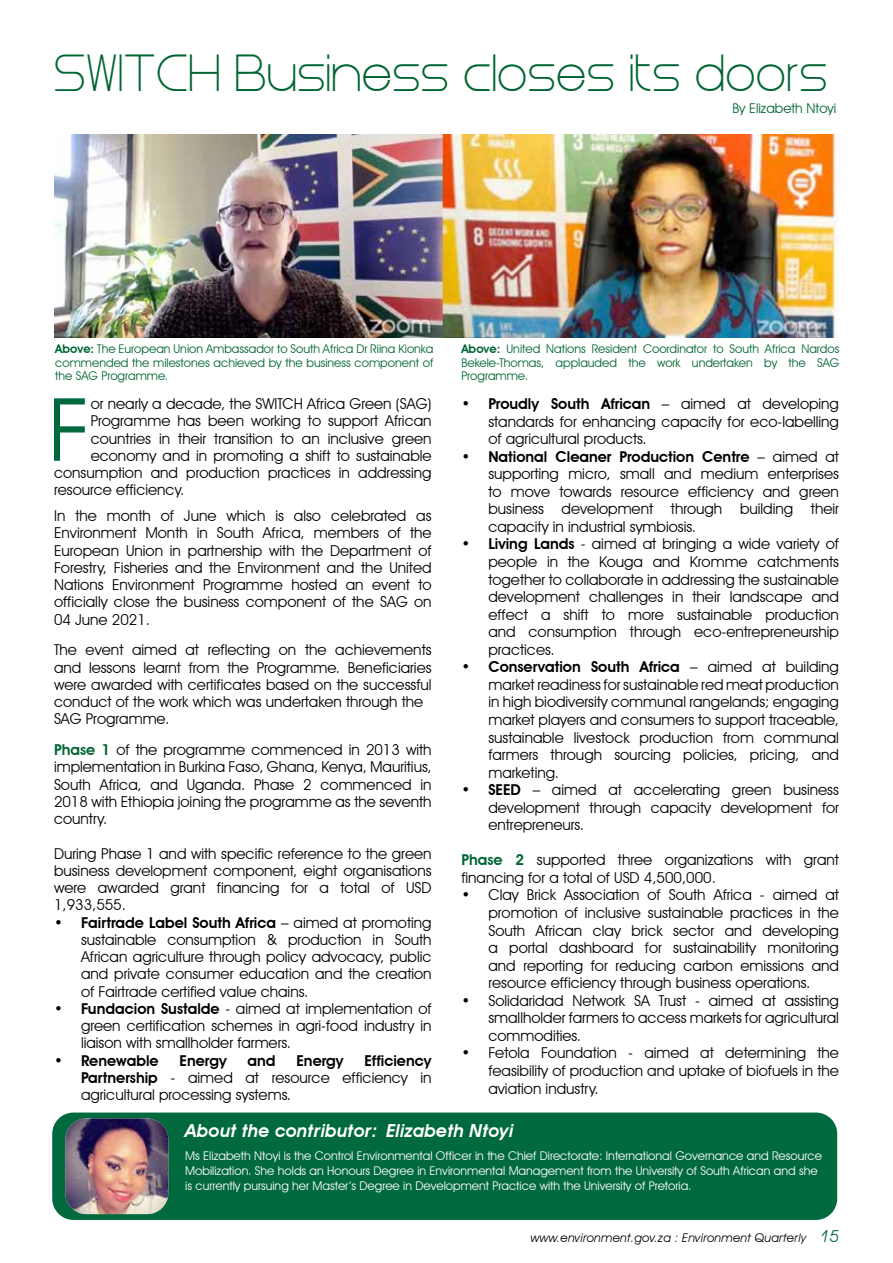
<style>
.page{position:relative;width:893px;height:1263px;background:#fff}
.page>*{position:absolute;margin:0;border:0;box-sizing:border-box;transform-origin:0 0}
.t1{font:87.75px "Avant Garde IT Cby BT";color:#00693e}
.t2{font:43.5px "Steiner";letter-spacing:.025em;color:#006532}
.t3{font:italic 600 18px "Avant Garde IT Cby BT";letter-spacing:.01em;color:#fff}
.t4{font:15px/17.5px "Avant Garde IT Cby BT";color:#000;text-align:justify}
.t5{font:600 15px "Avant Garde IT Cby BT";color:#000}
.t6{font:13.5px "Avant Garde IT Cby BT";color:#006532}
.t7{font:12px/15px "Avant Garde IT Cby BT";color:#fff}
.t8{font:12px/13.5px "Avant Garde IT Cby BT";color:#006532;text-align:justify}
.t9{font:italic 12px "Avant Garde IT Cby BT";letter-spacing:.02em;color:#000}
.s1{font-weight:600}
.s2{font-weight:600;color:#006532}
.s3{font-size:16.5px;color:#00693e}
</style>
<div class="page">
<img style="left:54px;top:134px;width:785px;height:204px">
<div style="left:52px;top:1112px;width:785px;height:108px;background:#00693e;border-radius:21px"></div>
<img style="left:65px;top:1118px;width:103px;height:96px">
<h2 class="t2" style="left:54px;top:54px;width:775px">SWITCH Business closes its doors</h2>
<p class="t6" style="left:732px;top:100px;width:105px">By Elizabeth Ntoyi</p>
<p class="t8" style="left:55px;top:342px;width:379px"><span class="s1">Above:</span> The European Union Ambassador to South Africa Dr Riina Kionka commended the milestones achieved by the business component of the SAG Programme.</p>
<p class="t8" style="left:461px;top:342px;width:380px"><span class="s1">Above:</span> United Nations Resident Coordinator to South Africa Nardos Bekele-Thomas, applauded the work undertaken by the SAG Programme.</p>
<h1 class="t1" style="left:48px;top:376px;width:44px">F</h1>
<p class="t4" style="left:91px;top:395px;width:342px">or nearly a decade, the SWITCH Africa Green (SAG)</p>
<p class="t4" style="left:91px;top:412px;width:342px">Programme has been working to support African</p>
<p class="t4" style="left:91px;top:429px;width:342px">countries in their transition to an inclusive green</p>
<p class="t4" style="left:91px;top:446px;width:342px">economy and in promoting a shift to sustainable</p>
<p class="t4" style="left:54px;top:464px;width:379px">consumption and production practices in addressing</p>
<p class="t4" style="left:54px;top:481px;width:132px">resource efficiency.</p>
<p class="t4" style="left:54px;top:507px;width:379px">In the month of June which is also celebrated as Environment Month in South Africa, members of the European Union in partnership with the Department of Forestry, Fisheries and the Environment and the United Nations Environment Programme hosted an event to officially close the business component of the SAG on 04 June 2021.</p>
<p class="t4" style="left:54px;top:641px;width:379px;text-align:left">The event aimed at reflecting on the achievements and lessons learnt from the Programme. Beneficiaries were awarded with certificates based on the successful conduct of the work which was undertaken through the SAG Programme.</p>
<p class="t4" style="left:54px;top:741px;width:379px"><span class="s2">Phase 1</span> of the programme commenced in 2013 with implementation in Burkina Faso, Ghana, Kenya, Mauritius, South Africa, and Uganda. Phase 2 commenced in 2018 with Ethiopia joining the programme as the seventh country.</p>
<p class="t4" style="left:54px;top:844px;width:379px">During Phase 1 and with specific reference to the green business development component, eight organisations were awarded grant financing for a total of USD 1,933,555.</p>
<p class="t4" style="left:81px;top:913px;width:352px;text-indent:-27px"><span class="s1">• Fairtrade Label South Africa</span> – aimed at promoting sustainable consumption &amp; production in South African agriculture through policy advocacy, public and private consumer education and the creation of Fairtrade certified value chains.</p>
<p class="t4" style="left:81px;top:1000px;width:352px;text-indent:-27px"><span class="s1">• Fundacion Sustalde</span> - aimed at implementation of green certification schemes in agri-food industry in liaison with smallholder farmers.</p>
<p class="t5" style="left:54px;top:1051px;width:106px">• Renewable</p>
<p class="t5" style="left:180px;top:1051px;width:49px">Energy</p>
<p class="t5" style="left:248px;top:1051px;width:30px">and</p>
<p class="t5" style="left:296px;top:1051px;width:49px">Energy</p>
<p class="t4" style="left:81px;top:1051px;width:352px;text-indent:283px"><span class="s1">Efficiency Partnership</span> - aimed at resource efficiency in agricultural processing systems.</p>
<p class="t4" style="left:488px;top:395px;width:352px;text-indent:-27px"><span class="s1">• Proudly South African</span> – aimed at developing standards for enhancing capacity for eco-labelling of agricultural products.</p>
<p class="t4" style="left:488px;top:447px;width:352px;text-indent:-27px"><span class="s1">• National Cleaner Production Centre</span> – aimed at supporting micro, small and medium enterprises to move towards resource efficiency and green business development through building their capacity in industrial symbiosis.</p>
<p class="t4" style="left:488px;top:535px;width:352px;text-indent:-27px"><span class="s1">• Living Lands</span> - aimed at bringing a wide variety of people in the Kouga and Kromme catchments together to collaborate in addressing the sustainable development challenges in their landscape and effect a shift to more sustainable production and consumption through eco-entrepreneurship practices.</p>
<p class="t4" style="left:488px;top:658px;width:352px;text-indent:-27px"><span class="s1">• Conservation South Africa</span> – aimed at building market readiness for sustainable red meat production in high biodiversity communal rangelands; engaging market players and consumers to support traceable, sustainable livestock production from communal farmers through sourcing policies, pricing, and marketing.</p>
<p class="t4" style="left:488px;top:781px;width:352px;text-indent:-27px"><span class="s1">• SEED</span> – aimed at accelerating green business development through capacity development for entrepreneurs.</p>
<p class="t4" style="left:461px;top:851px;width:379px"><span class="s2">Phase 2</span> supported three organizations with grant financing for a total of USD 4,500,000.</p>
<p class="t4" style="left:488px;top:886px;width:352px;text-indent:-27px">• Clay Brick Association of South Africa - aimed at promotion of inclusive sustainable practices in the South African clay brick sector and developing a portal dashboard for sustainability monitoring and reporting for reducing carbon emissions and resource efficiency through business operations.</p>
<p class="t4" style="left:488px;top:991px;width:352px;text-indent:-27px">• Solidaridad Network SA Trust - aimed at assisting smallholder farmers to access markets for agricultural commodities.</p>
<p class="t4" style="left:488px;top:1044px;width:352px;text-indent:-27px">• Fetola Foundation - aimed at determining the feasibility of production and uptake of biofuels in the aviation industry.</p>
<p class="t3" style="left:185px;top:1119px;width:329px">About the contributor: Elizabeth Ntoyi</p>
<p class="t7" style="left:185px;top:1148px;width:638px">Ms Elizabeth Ntoyi is the Control Environmental Officer in the Chief Directorate: International Governance and Resource<br>Mobilization. She holds an Honours Degree in Environmental Management from the University of South African and she is currently pursuing her Master’s Degree in Development Practice with the University of Pretoria.</p>
<p class="t9" style="left:531px;top:1230px;width:310px">www.environment.gov.za : Environment Quarterly <span class="s3">15</span></p>
</div>
